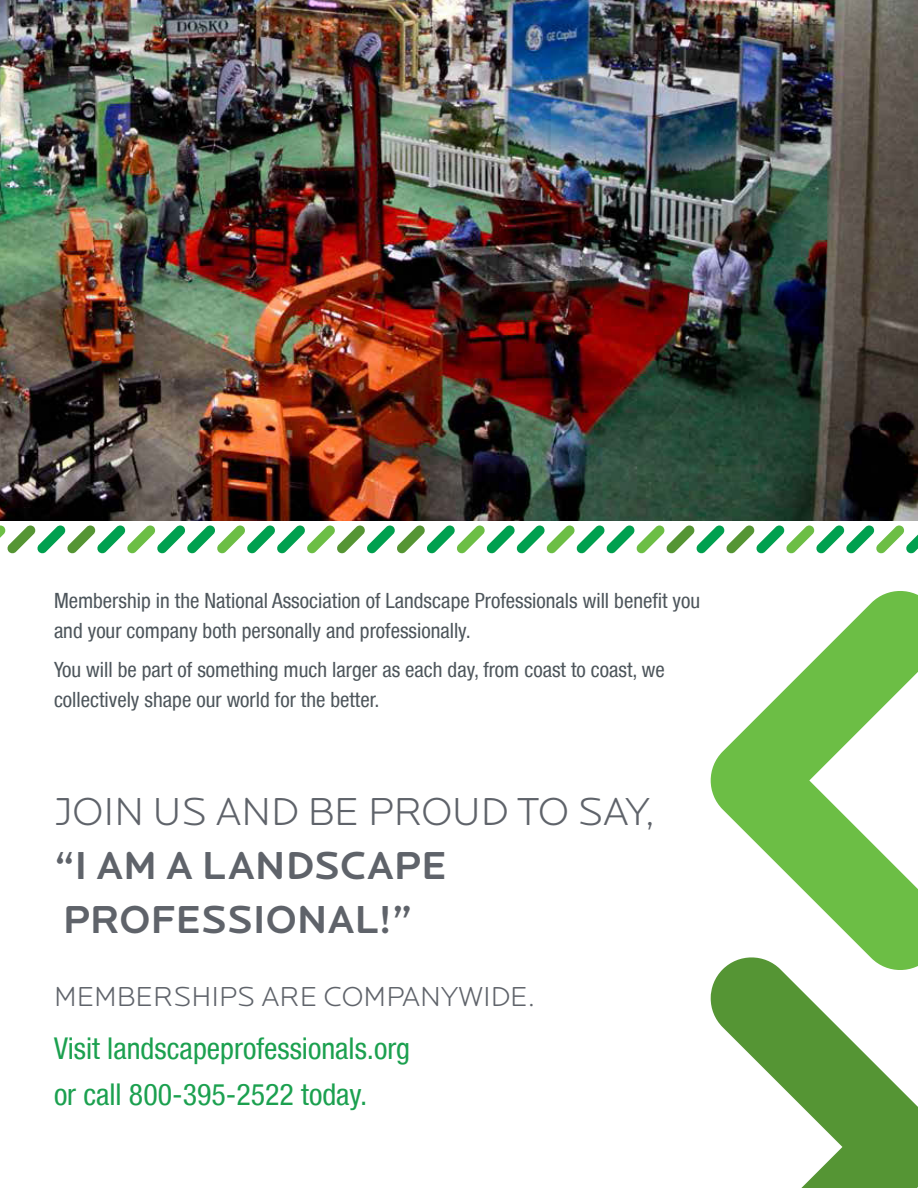
<style>
.page{position:relative;width:918px;height:1188px;background:#fff}
.page>*{position:absolute;margin:0;border:0;box-sizing:border-box;transform-origin:0 0}
.t1{font:500 40.5px/54px "Locator Display";color:#5f636a}
.t2{font:300 40.5px "Locator Display";color:#5f636a}
.t3{font:condensed 30px/46.5px "Helvetica Neue LT";color:#1ba04f}
.t4{font:300 28.5px "Locator Display";color:#5f636a}
.t5{font:condensed 21px/30px "Helvetica Neue LT";color:#4d555b}
</style>
<div class="page">
<svg style="left:711px;top:591px;width:207px;height:362px"></svg>
<svg style="left:711px;top:953px;width:207px;height:235px"></svg>
<img style="left:0;top:0;width:918px;height:520px">
<svg style="left:0;top:525px;width:918px;height:29px"></svg>
<p class="t5" style="left:54px;top:586px;width:648px">Membership in the National Association of Landscape Professionals will benefit you and your company both personally and professionally.</p>
<p class="t5" style="left:54px;top:655px;width:612px">You will be part of something much larger as each day, from coast to coast, we collectively shape our world for the better.</p>
<h1 class="t2" style="left:54px;top:791px;width:603px">JOIN US AND BE PROUD TO SAY,</h1>
<h1 class="t1" style="left:54px;top:839px;width:394px">“I AM A LANDSCAPE<br>PROFESSIONAL!”</h1>
<h3 class="t4" style="left:54px;top:982px;width:483px">MEMBERSHIPS ARE COMPANYWIDE.</h3>
<h2 class="t3" style="left:54px;top:1024px;width:358px">Visit landscapeprofessionals.org or call 800-395-2522 today.</h2>
</div>
